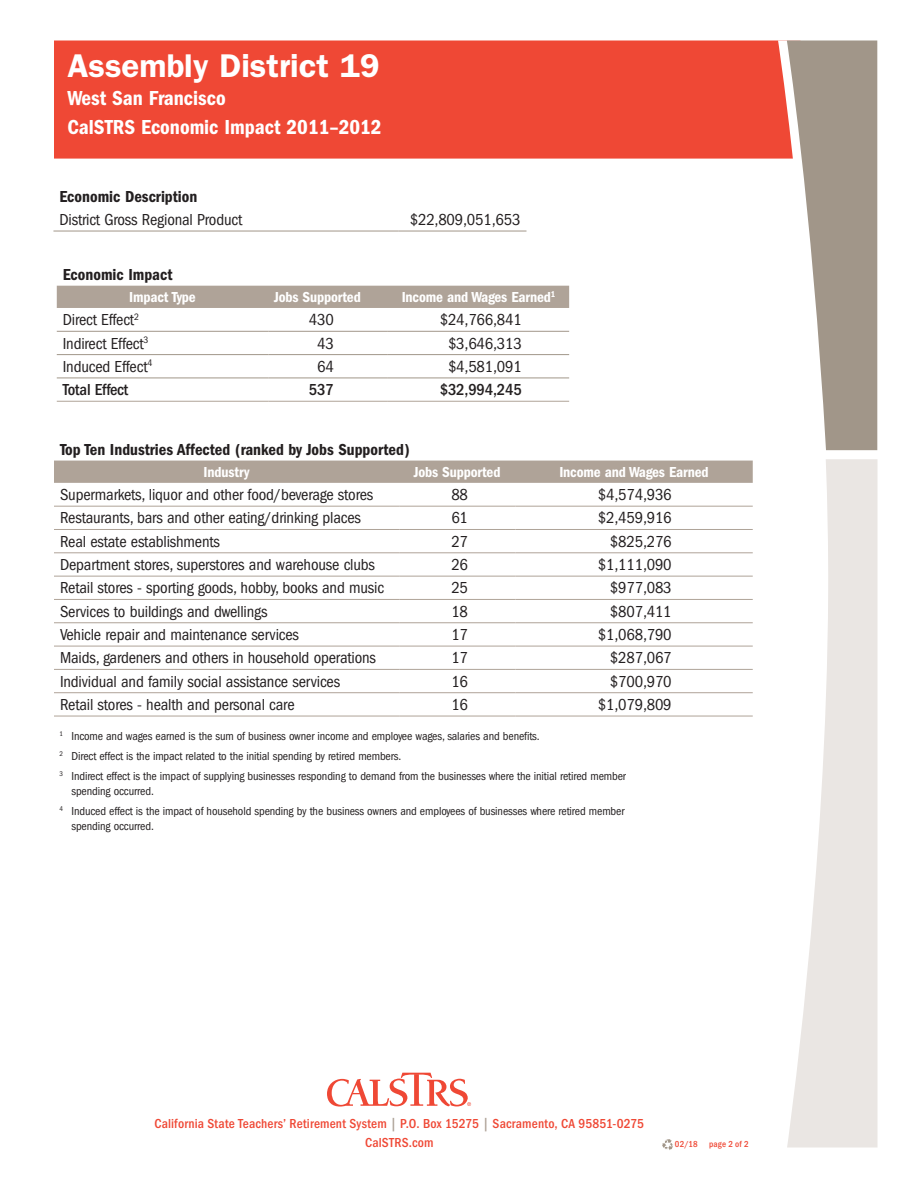
<style>
.page{position:relative;width:918px;height:1188px;background:#fff}
.page>*{position:absolute;margin:0;border:0;box-sizing:border-box;transform-origin:0 0}
.Header1_inserts{font:600 33px "ITC Franklin Gothic Std";color:#fff}
.Header1_inserts-2{font:21px "ITC Franklin Gothic Std Dm Cd";color:#fff}
.chart_copy_2{font:condensed 16.5px "ITC Franklin Gothic Std";letter-spacing:-.01em;color:#231f20}
.Subhead2{font:16.5px "ITC Franklin Gothic Std Dm Cd";color:#231f20}
.chart_copy_2-2{font:500 condensed 16.5px "ITC Franklin Gothic Std";letter-spacing:-.01em;color:#231f20}
.chart_hed{font:15px "ITC Franklin Gothic Std Dm Cd";letter-spacing:-.01em;color:#fff}
.SubHeading_1{font:500 condensed 13.5px/19.5px "ITC Franklin Gothic Std";letter-spacing:.015em;color:#ef4835;text-align:center}
.chart_copy_2-3{font:condensed 12px/14.4px "ITC Franklin Gothic Std";letter-spacing:-.01em;color:#231f20}
.SubHeading_1-2{font:500 condensed 9px "ITC Franklin Gothic Std";letter-spacing:.02em;color:#ef4835}
.s1{color:#afa398}
</style>
<div class="page">
<svg style="left:327px;top:1073px;width:144px;height:34px"></svg>
<div style="left:54px;top:40px;width:724px;height:119px;background:#ef4835"></div>
<svg style="left:778px;top:40px;width:99px;height:410px"></svg>
<hr style="left:53px;top:231px;width:346px;height:1px;background:#a19689">
<hr style="left:399px;top:231px;width:127px;height:1px;background:#a19689">
<div style="left:57px;top:286px;width:512px;height:22px;background:#afa398"></div>
<hr style="left:57px;top:331px;width:211px;height:1px;background:#a19689">
<hr style="left:268px;top:331px;width:120px;height:1px;background:#a19689">
<hr style="left:388px;top:331px;width:181px;height:1px;background:#a19689">
<hr style="left:57px;top:354px;width:211px;height:1px;background:#a19689">
<hr style="left:268px;top:354px;width:120px;height:1px;background:#a19689">
<hr style="left:388px;top:354px;width:181px;height:1px;background:#a19689">
<hr style="left:57px;top:378px;width:211px;height:1px;background:#a19689">
<hr style="left:268px;top:378px;width:120px;height:1px;background:#a19689">
<hr style="left:388px;top:378px;width:181px;height:1px;background:#a19689">
<hr style="left:57px;top:401px;width:211px;height:1px;background:#afa398">
<hr style="left:268px;top:401px;width:120px;height:1px;background:#afa398">
<hr style="left:388px;top:401px;width:181px;height:1px;background:#afa398">
<div style="left:54px;top:461px;width:699px;height:22px;background:#afa398"></div>
<hr style="left:54px;top:506px;width:345px;height:1px;background:#afa398">
<hr style="left:399px;top:506px;width:116px;height:1px;background:#afa398">
<hr style="left:515px;top:506px;width:238px;height:1px;background:#afa398">
<hr style="left:54px;top:529px;width:345px;height:1px;background:#afa398">
<hr style="left:399px;top:529px;width:116px;height:1px;background:#afa398">
<hr style="left:515px;top:529px;width:238px;height:1px;background:#afa398">
<hr style="left:54px;top:552px;width:345px;height:1px;background:#afa398">
<hr style="left:399px;top:552px;width:116px;height:1px;background:#afa398">
<hr style="left:515px;top:552px;width:238px;height:1px;background:#afa398">
<hr style="left:54px;top:576px;width:345px;height:1px;background:#afa398">
<hr style="left:399px;top:576px;width:116px;height:1px;background:#afa398">
<hr style="left:515px;top:576px;width:238px;height:1px;background:#afa398">
<hr style="left:54px;top:599px;width:345px;height:1px;background:#afa398">
<hr style="left:399px;top:599px;width:116px;height:1px;background:#afa398">
<hr style="left:515px;top:599px;width:238px;height:1px;background:#afa398">
<hr style="left:54px;top:622px;width:345px;height:1px;background:#afa398">
<hr style="left:399px;top:622px;width:116px;height:1px;background:#afa398">
<hr style="left:515px;top:622px;width:238px;height:1px;background:#afa398">
<hr style="left:54px;top:646px;width:345px;height:1px;background:#afa398">
<hr style="left:399px;top:646px;width:116px;height:1px;background:#afa398">
<hr style="left:515px;top:646px;width:238px;height:1px;background:#afa398">
<hr style="left:54px;top:669px;width:345px;height:1px;background:#afa398">
<hr style="left:399px;top:669px;width:116px;height:1px;background:#afa398">
<hr style="left:515px;top:669px;width:238px;height:1px;background:#afa398">
<hr style="left:54px;top:692px;width:345px;height:1px;background:#afa398">
<hr style="left:399px;top:692px;width:116px;height:1px;background:#afa398">
<hr style="left:515px;top:692px;width:238px;height:1px;background:#afa398">
<hr style="left:54px;top:716px;width:345px;height:1px;background:#afa398">
<hr style="left:399px;top:716px;width:116px;height:1px;background:#afa398">
<hr style="left:515px;top:716px;width:238px;height:1px;background:#afa398">
<svg style="left:662px;top:1139px;width:11px;height:11px"></svg>
<svg style="left:787px;top:459px;width:91px;height:689px;fill:#eae6e3"></svg>
<p class="Header1_inserts" style="left:68px;top:46px;width:314px">Assembly District 19</p>
<p class="Header1_inserts-2" style="left:68px;top:86px;width:160px">West San Francisco</p>
<p class="Header1_inserts-2" style="left:68px;top:115px;width:316px">CalSTRS Economic Impact 2011–2012</p>
<p class="Subhead2" style="left:59px;top:187px;width:139px">Economic Description</p>
<p class="chart_copy_2" style="left:59px;top:210px;width:184px">District Gross Regional Product</p>
<p class="chart_copy_2" style="left:410px;top:210px;width:112px">$22,809,051,653</p>
<p class="Subhead2" style="left:63px;top:265px;width:111px">Economic Impact</p>
<p class="chart_hed" style="left:129px;top:288px;width:68px">Impact Type</p>
<p class="chart_hed" style="left:274px;top:288px;width:88px">Jobs Supported</p>
<p class="chart_hed" style="left:402px;top:288px;width:155px">Income and Wages Earned<sup>1</sup></p>
<p class="chart_copy_2" style="left:63px;top:311px;width:78px">Direct Effect<sup>2</sup></p>
<p class="chart_copy_2" style="left:309px;top:311px;width:26px">430</p>
<p class="chart_copy_2" style="left:440px;top:311px;width:84px">$24,766,841</p>
<p class="chart_copy_2" style="left:63px;top:334px;width:87px">Indirect Effect<sup>3</sup></p>
<p class="chart_copy_2" style="left:317px;top:334px;width:18px">43</p>
<p class="chart_copy_2" style="left:448px;top:334px;width:75px">$3,646,313</p>
<p class="chart_copy_2" style="left:63px;top:357px;width:91px">Induced Effect<sup>4</sup></p>
<p class="chart_copy_2" style="left:317px;top:357px;width:18px">64</p>
<p class="chart_copy_2" style="left:448px;top:357px;width:75px">$4,581,091</p>
<p class="chart_copy_2-2" style="left:63px;top:380px;width:67px">Total Effect</p>
<p class="chart_copy_2-2" style="left:309px;top:380px;width:26px">537</p>
<p class="chart_copy_2-2" style="left:440px;top:380px;width:84px">$32,994,245</p>
<p class="Subhead2" style="left:60px;top:440px;width:351px">Top Ten Industries Affected (ranked by Jobs Supported)</p>
<p class="chart_hed" style="left:204px;top:463px;width:47px">Industry</p>
<p class="chart_hed" style="left:414px;top:463px;width:88px">Jobs Supported</p>
<p class="chart_hed" style="left:559px;top:463px;width:151px">Income and Wages Earned</p>
<p class="chart_copy_2" style="left:60px;top:485px;width:315px">Supermarkets, liquor and other food/beverage stores</p>
<p class="chart_copy_2" style="left:451px;top:485px;width:18px">88</p>
<p class="chart_copy_2" style="left:598px;top:485px;width:75px">$4,574,936</p>
<p class="chart_copy_2" style="left:60px;top:509px;width:302px">Restaurants, bars and other eating/drinking places</p>
<p class="chart_copy_2" style="left:451px;top:509px;width:18px">61</p>
<p class="chart_copy_2" style="left:598px;top:509px;width:75px">$2,459,916</p>
<p class="chart_copy_2" style="left:60px;top:532px;width:162px">Real estate establishments</p>
<p class="chart_copy_2" style="left:451px;top:532px;width:18px">27</p>
<p class="chart_copy_2" style="left:610px;top:532px;width:63px">$825,276</p>
<p class="chart_copy_2" style="left:60px;top:555px;width:317px">Department stores, superstores and warehouse clubs</p>
<p class="chart_copy_2" style="left:451px;top:555px;width:18px">26</p>
<p class="chart_copy_2" style="left:598px;top:555px;width:75px">$1,111,090</p>
<p class="chart_copy_2" style="left:60px;top:579px;width:326px">Retail stores - sporting goods, hobby, books and music</p>
<p class="chart_copy_2" style="left:451px;top:579px;width:18px">25</p>
<p class="chart_copy_2" style="left:610px;top:579px;width:63px">$977,083</p>
<p class="chart_copy_2" style="left:60px;top:602px;width:209px">Services to buildings and dwellings</p>
<p class="chart_copy_2" style="left:451px;top:602px;width:18px">18</p>
<p class="chart_copy_2" style="left:610px;top:602px;width:63px">$807,411</p>
<p class="chart_copy_2" style="left:60px;top:625px;width:241px">Vehicle repair and maintenance services</p>
<p class="chart_copy_2" style="left:451px;top:625px;width:18px">17</p>
<p class="chart_copy_2" style="left:598px;top:625px;width:75px">$1,068,790</p>
<p class="chart_copy_2" style="left:60px;top:649px;width:318px">Maids, gardeners and others in household operations</p>
<p class="chart_copy_2" style="left:451px;top:649px;width:18px">17</p>
<p class="chart_copy_2" style="left:610px;top:649px;width:63px">$287,067</p>
<p class="chart_copy_2" style="left:60px;top:672px;width:282px">Individual and family social assistance services</p>
<p class="chart_copy_2" style="left:451px;top:672px;width:18px">16</p>
<p class="chart_copy_2" style="left:610px;top:672px;width:63px">$700,970</p>
<p class="chart_copy_2" style="left:60px;top:695px;width:236px">Retail stores - health and personal care</p>
<p class="chart_copy_2" style="left:451px;top:695px;width:18px">16</p>
<p class="chart_copy_2" style="left:598px;top:695px;width:75px">$1,079,809</p>
<p class="chart_copy_2-3" style="left:59px;top:729px;width:482px"><sup>1</sup> Income and wages earned is the sum of business owner income and employee wages, salaries and benefits.</p>
<p class="chart_copy_2-3" style="left:59px;top:749px;width:343px"><sup>2</sup> Direct effect is the impact related to the initial spending by retired members.</p>
<p class="chart_copy_2-3" style="left:71px;top:769px;width:556px;text-indent:-12px"><sup>3</sup> Indirect effect is the impact of supplying businesses responding to demand from the businesses where the initial retired member spending occurred.</p>
<p class="chart_copy_2-3" style="left:71px;top:804px;width:555px;text-indent:-12px"><sup>4</sup> Induced effect is the impact of household spending by the business owners and employees of businesses where retired member spending occurred.</p>
<p class="SubHeading_1" style="left:154px;top:1114px;width:491px">California State Teachers’ Retirement System <span class="s1">|</span> P.O. Box 15275 <span class="s1">|</span> Sacramento, CA 95851-0275<br>CalSTRS.com</p>
<p class="SubHeading_1-2" style="left:675px;top:1139px;width:24px">02/18</p>
<p class="SubHeading_1-2" style="left:709px;top:1139px;width:41px">page 2 of 2</p>
</div>
